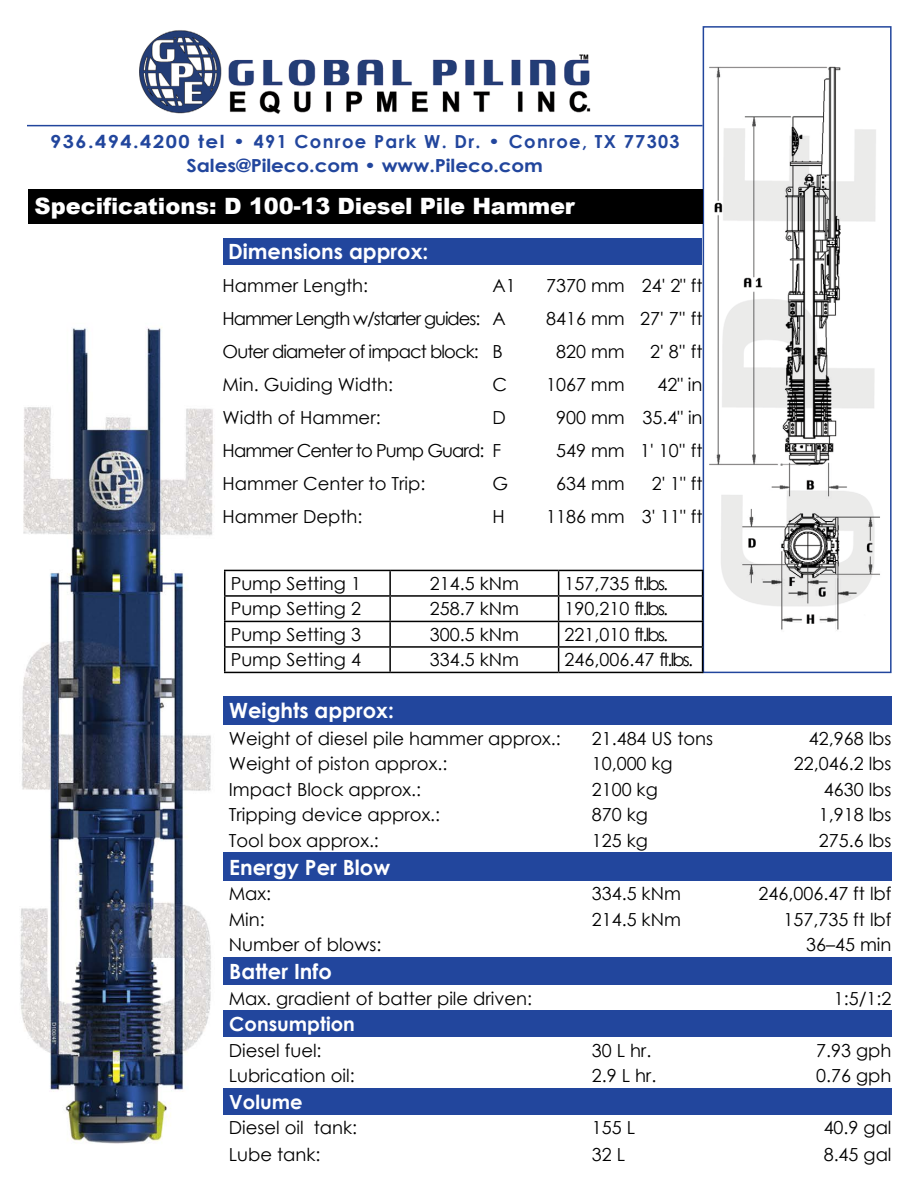
<style>
.page{position:relative;width:918px;height:1188px;background:#fff}
.page>*{position:absolute;margin:0;border:0;box-sizing:border-box;transform-origin:0 0}
.t1{font:900 22.5px "Arial";letter-spacing:-.01em;color:#fff}
.t2{font:700 21px "Century Gothic";color:#fff}
.t3{font:700 19.5px "Century Gothic";color:#fff}
.t4{font:18px "Century Gothic";color:#000}
.t5{font:700 18px/24px "Century Gothic";letter-spacing:.075em;color:#22469d;text-align:center;scale:1.11 1}
.t6{font:18px "Century Gothic";letter-spacing:-.05em;color:#000}
.t7{font:18px "Century Gothic";letter-spacing:-.06em;color:#000}
.s1{font-weight:400}
</style>
<div class="page">
<img style="left:20px;top:327px;width:206px;height:817px">
<div style="left:223px;top:697px;width:669px;height:28px;background:#22469d"></div>
<div style="left:223px;top:853px;width:669px;height:28px;background:#22469d"></div>
<div style="left:223px;top:957px;width:669px;height:28px;background:#22469d"></div>
<div style="left:223px;top:1011px;width:669px;height:26px;background:#22469d"></div>
<div style="left:223px;top:1088px;width:669px;height:27px;background:#22469d"></div>
<div style="left:223px;top:238px;width:479px;height:27px;background:#22469d"></div>
<img style="left:709px;top:66px;width:171px;height:565px">
<div style="left:703px;top:26px;width:189px;height:647px;border:2px solid #22469d"></div>
<hr style="left:27px;top:125px;width:676px;height:1px;background:#22469d">
<img style="left:139px;top:30px;width:452px;height:84px">
<div style="left:28px;top:189px;width:675px;height:34px;background:#000"></div>
<hr style="left:224px;top:570px;width:166px;height:1px;background:#000">
<hr style="left:390px;top:570px;width:169px;height:1px;background:#000">
<hr style="left:389px;top:571px;width:2px;height:24px;background:#000">
<hr style="left:559px;top:570px;width:144px;height:1px;background:#000">
<hr style="left:224px;top:595px;width:166px;height:2px;background:#000">
<hr style="left:390px;top:595px;width:169px;height:2px;background:#000">
<hr style="left:389px;top:597px;width:2px;height:24px;background:#000">
<hr style="left:559px;top:595px;width:144px;height:2px;background:#000">
<hr style="left:224px;top:621px;width:166px;height:1px;background:#000">
<hr style="left:390px;top:621px;width:169px;height:1px;background:#000">
<hr style="left:389px;top:622px;width:2px;height:24px;background:#000">
<hr style="left:559px;top:621px;width:144px;height:1px;background:#000">
<hr style="left:224px;top:646px;width:166px;height:2px;background:#000">
<svg style="left:224px;top:571px;width:1px;height:101px"></svg>
<hr style="left:390px;top:646px;width:169px;height:2px;background:#000">
<hr style="left:389px;top:648px;width:2px;height:24px;background:#000">
<hr style="left:559px;top:646px;width:144px;height:2px;background:#000">
<svg style="left:558px;top:571px;width:1px;height:101px"></svg>
<svg style="left:702px;top:571px;width:1px;height:101px"></svg>
<hr style="left:224px;top:672px;width:166px;height:1px;background:#000">
<hr style="left:390px;top:672px;width:169px;height:1px;background:#000">
<hr style="left:559px;top:672px;width:144px;height:1px;background:#000">
<p class="t5" style="left:50px;top:128px;width:569px">936.494.4200 tel • 491 Conroe Park W. Dr. • Conroe, TX 77303<br>Sales@Pileco.com <span class="s1">•</span> www.Pileco.com</p>
<p class="t1" style="left:35px;top:190px;width:542px">Specifications: D 100-13 Diesel Pile Hammer</p>
<p class="t2" style="left:228px;top:236px;width:202px">Dimensions approx:</p>
<p class="t4" style="left:223px;top:273px;width:147px">Hammer Length:</p>
<p class="t4" style="left:493px;top:273px;width:25px">A1</p>
<p class="t4" style="left:546px;top:273px;width:158px">7370 mm 24' 2" ft</p>
<p class="t7" style="left:223px;top:306px;width:285px">Hammer Length w/starter guides: A</p>
<p class="t4" style="left:546px;top:306px;width:158px">8416 mm 27' 7'' ft</p>
<p class="t6" style="left:223px;top:339px;width:282px">Outer diameter of impact block: B</p>
<p class="t4" style="left:556px;top:339px;width:70px">820 mm</p>
<p class="t4" style="left:650px;top:339px;width:54px">2' 8'' ft</p>
<p class="t4" style="left:223px;top:372px;width:172px">Min. Guiding Width:</p>
<p class="t4" style="left:493px;top:372px;width:16px">C</p>
<p class="t4" style="left:546px;top:372px;width:80px">1067 mm</p>
<p class="t4" style="left:658px;top:372px;width:47px">42" in</p>
<p class="t4" style="left:223px;top:405px;width:160px">Width of Hammer:</p>
<p class="t4" style="left:493px;top:405px;width:15px">D</p>
<p class="t4" style="left:556px;top:405px;width:148px">900 mm 35.4" in</p>
<p class="t6" style="left:223px;top:438px;width:280px">Hammer Center to Pump Guard: F</p>
<p class="t4" style="left:556px;top:438px;width:148px">549 mm 1' 10'' ft</p>
<p class="t4" style="left:223px;top:471px;width:204px">Hammer Center to Trip:</p>
<p class="t4" style="left:493px;top:471px;width:17px">G</p>
<p class="t4" style="left:556px;top:471px;width:70px">634 mm</p>
<p class="t4" style="left:652px;top:471px;width:52px">2' 1" ft</p>
<p class="t4" style="left:223px;top:504px;width:141px">Hammer Depth:</p>
<p class="t4" style="left:493px;top:504px;width:14px">H</p>
<p class="t4" style="left:546px;top:504px;width:158px">1186 mm 3' 11" ft</p>
<p class="t4" style="left:231px;top:571px;width:132px">Pump Setting 1</p>
<p class="t4" style="left:430px;top:571px;width:91px">214.5 kNm</p>
<p class="t4" style="left:565px;top:571px;width:105px">157,735 ft.lbs.</p>
<p class="t4" style="left:231px;top:596px;width:132px">Pump Setting 2</p>
<p class="t4" style="left:430px;top:596px;width:91px">258.7 kNm</p>
<p class="t4" style="left:565px;top:596px;width:105px">190,210 ft.lbs.</p>
<p class="t4" style="left:231px;top:622px;width:132px">Pump Setting 3</p>
<p class="t4" style="left:430px;top:622px;width:91px">300.5 kNm</p>
<p class="t4" style="left:565px;top:622px;width:105px">221,010 ft.lbs.</p>
<p class="t4" style="left:231px;top:647px;width:132px">Pump Setting 4</p>
<p class="t4" style="left:430px;top:647px;width:91px">334.5 kNm</p>
<p class="t4" style="left:565px;top:647px;width:130px">246,006.47 ft.lbs.</p>
<p class="t2" style="left:229px;top:695px;width:166px">Weights approx:</p>
<p class="t4" style="left:229px;top:726px;width:334px">Weight of diesel pile hammer approx.:</p>
<p class="t4" style="left:592px;top:726px;width:123px">21.484 US tons</p>
<p class="t4" style="left:809px;top:726px;width:84px">42,968 lbs</p>
<p class="t4" style="left:229px;top:751px;width:220px">Weight of piston approx.:</p>
<p class="t4" style="left:592px;top:751px;width:82px">10,000 kg</p>
<p class="t4" style="left:794px;top:751px;width:99px">22,046.2 lbs</p>
<p class="t4" style="left:229px;top:777px;width:194px">Impact Block approx.:</p>
<p class="t4" style="left:592px;top:777px;width:68px">2100 kg</p>
<p class="t4" style="left:824px;top:777px;width:69px">4630 lbs</p>
<p class="t4" style="left:229px;top:802px;width:213px">Tripping device approx.:</p>
<p class="t4" style="left:592px;top:802px;width:58px">870 kg</p>
<p class="t4" style="left:819px;top:802px;width:74px">1,918 lbs</p>
<p class="t4" style="left:229px;top:828px;width:152px">Tool box approx.:</p>
<p class="t4" style="left:592px;top:828px;width:58px">125 kg</p>
<p class="t4" style="left:819px;top:828px;width:74px">275.6 lbs</p>
<p class="t2" style="left:229px;top:851px;width:162px">Energy Per Blow</p>
<p class="t4" style="left:229px;top:881px;width:44px">Max:</p>
<p class="t4" style="left:592px;top:881px;width:91px">334.5 kNm</p>
<p class="t4" style="left:759px;top:881px;width:135px">246,006.47 ft lbf</p>
<p class="t4" style="left:229px;top:907px;width:38px">Min:</p>
<p class="t4" style="left:592px;top:907px;width:91px">214.5 kNm</p>
<p class="t4" style="left:783px;top:907px;width:110px">157,735 ft lbf</p>
<p class="t4" style="left:229px;top:932px;width:154px">Number of blows:</p>
<p class="t4" style="left:806px;top:932px;width:87px">36–45 min</p>
<p class="t2" style="left:229px;top:956px;width:104px">Batter Info</p>
<p class="t4" style="left:229px;top:986px;width:305px">Max. gradient of batter pile driven:</p>
<p class="t4" style="left:834px;top:986px;width:59px">1:5/1:2</p>
<p class="t3" style="left:229px;top:1009px;width:127px">Consumption</p>
<p class="t4" style="left:229px;top:1038px;width:94px">Diesel fuel:</p>
<p class="t4" style="left:592px;top:1038px;width:61px">30 L hr.</p>
<p class="t4" style="left:816px;top:1038px;width:77px">7.93 gph</p>
<p class="t4" style="left:229px;top:1063px;width:127px">Lubrication oil:</p>
<p class="t4" style="left:592px;top:1063px;width:66px">2.9 L hr.</p>
<p class="t4" style="left:816px;top:1063px;width:77px">0.76 gph</p>
<p class="t3" style="left:229px;top:1087px;width:75px">Volume</p>
<p class="t4" style="left:229px;top:1115px;width:130px">Diesel oil tank:</p>
<p class="t4" style="left:592px;top:1115px;width:45px">155 L</p>
<p class="t4" style="left:824px;top:1115px;width:69px">40.9 gal</p>
<p class="t4" style="left:229px;top:1142px;width:93px">Lube tank:</p>
<p class="t4" style="left:592px;top:1142px;width:35px">32 L</p>
<p class="t4" style="left:824px;top:1142px;width:69px">8.45 gal</p>
</div>
